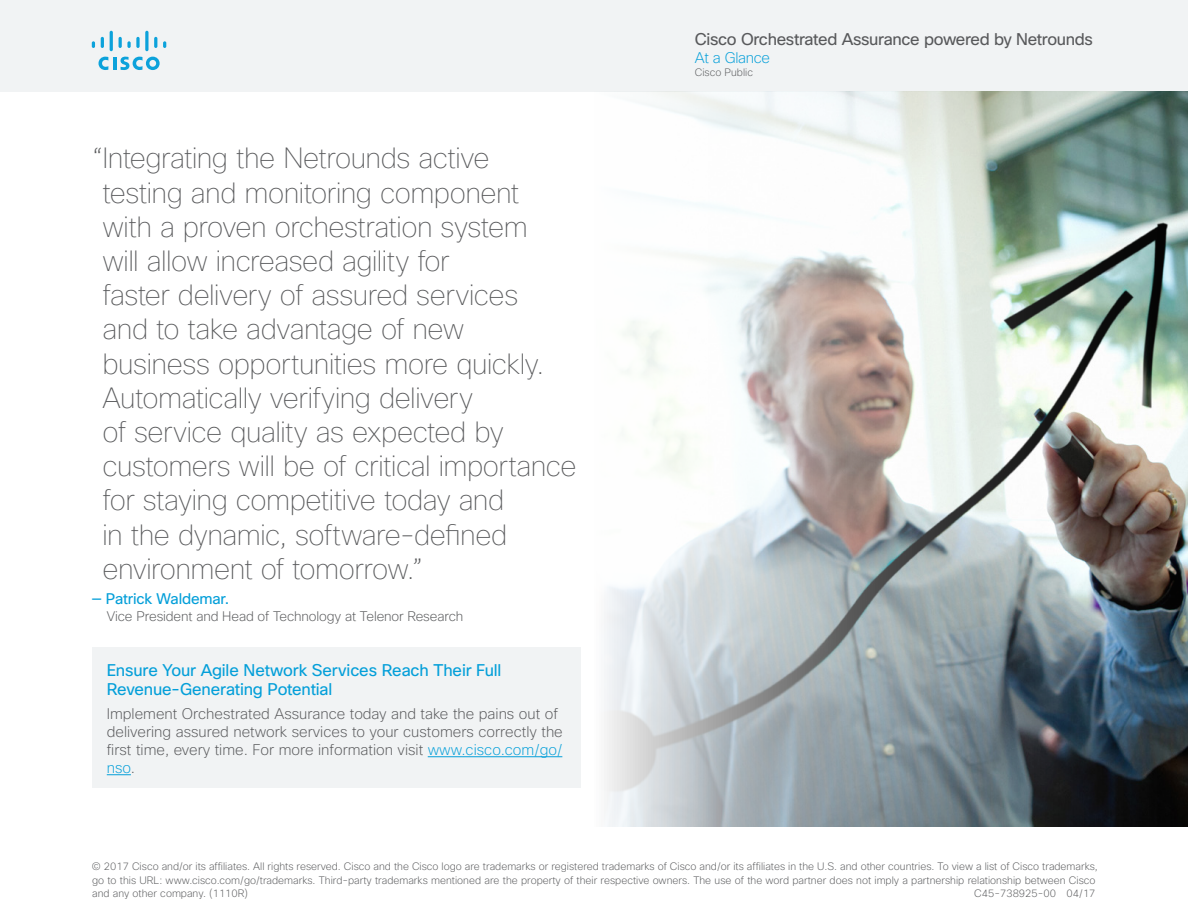
<style>
.page{position:relative;width:1188px;height:918px;background:#fff}
.page>*{position:absolute;margin:0;border:0;box-sizing:border-box;transform-origin:0 0}
.Intro{font:100 28.5px/34.2px "Cisco Sans";letter-spacing:-.015em;color:#58595b}
.t1{font:16.5px/19.5px "Cisco Sans";letter-spacing:-.01em;color:#049fd9}
.t2{font:16.5px "Cisco Sans";letter-spacing:-.02em;color:#58595b}
.t3{font:200 15px/18px "Cisco Sans";color:#58595b}
.Pull_Quote_Author1{font:15px "Cisco Sans";letter-spacing:-.01em;color:#049fd9}
.t4{font:200 15px "Cisco Sans";letter-spacing:-.02em;color:#049fd9}
.caption_9_11_ExLight{font:200 13.5px "Cisco Sans";letter-spacing:-.01em;color:#58595b}
.Confidentiality{font:200 10.5px/13.5px "Cisco Sans";color:#58595b}
.s1{color:#049fd9}
</style>
<div class="page">
<div style="left:0;top:0;width:1188px;height:92px;background:#f1f3f4"></div>
<svg style="left:99px;top:57px;width:61px;height:13px"></svg>
<svg style="left:92px;top:41px;width:3px;height:7px"></svg>
<svg style="left:101px;top:37px;width:3px;height:11px"></svg>
<hr style="left:110px;top:31px;width:3px;height:20px;background:#0ca2db;border-radius:2px">
<svg style="left:119px;top:37px;width:12px;height:11px"></svg>
<svg style="left:136px;top:37px;width:4px;height:11px"></svg>
<svg style="left:145px;top:31px;width:4px;height:20px"></svg>
<svg style="left:154px;top:37px;width:3px;height:11px"></svg>
<svg style="left:163px;top:41px;width:3px;height:7px"></svg>
<img style="left:604px;top:92px;width:584px;height:734px">
<div style="left:92px;top:648px;width:488px;height:140px;background:#f1f3f4"></div>
<hr style="left:428px;top:756px;width:134px;height:1px;background:#049fd9">
<svg style="left:107px;top:774px;width:24px;height:1px"></svg>
<p class="Intro" style="left:103px;top:141px;width:476px;text-indent:-11px">“Integrating the Netrounds active testing and monitoring component<br>with a proven orchestration system<br>will allow increased agility for<br>faster delivery of assured services<br>and to take advantage of new business opportunities more quickly.<br>Automatically verifying delivery<br>of service quality as expected by customers will be of critical importance for staying competitive today and<br>in the dynamic, software-defined environment of tomorrow.”</p>
<p class="Pull_Quote_Author1" style="left:92px;top:589px;width:139px">— Patrick Waldemar.</p>
<p class="caption_9_11_ExLight" style="left:107px;top:607px;width:358px">Vice President and Head of Technology at Telenor Research</p>
<p class="t1" style="left:107px;top:660px;width:396px">Ensure Your Agile Network Services Reach Their Full<br>Revenue-Generating Potential</p>
<p class="t3" style="left:107px;top:705px;width:458px">Implement Orchestrated Assurance today and take the pains out of delivering assured network services to your customers correctly the first time, every time. For more information visit <span class="s1">www.cisco.com/go/ nso</span>.</p>
<h2 class="t2" style="left:695px;top:28px;width:400px">Cisco Orchestrated Assurance powered by Netrounds</h2>
<h3 class="t4" style="left:695px;top:48px;width:77px">At a Glance</h3>
<p class="Confidentiality" style="left:695px;top:66px;width:60px">Cisco Public</p>
<p class="Confidentiality" style="left:92px;top:860px;width:1007px">© 2017 Cisco and/or its affiliates. All rights reserved. Cisco and the Cisco logo are trademarks or registered trademarks of Cisco and/or its affiliates in the U.S. and other countries. To view a list of Cisco trademarks, go to this URL: www.cisco.com/go/trademarks. Third-party trademarks mentioned are the property of their respective owners. The use of the word partner does not imply a partnership relationship between Cisco and any other company. (1110R)</p>
<p class="Confidentiality" style="left:974px;top:887px;width:123px">C45-738925-00 04/17</p>
</div>
